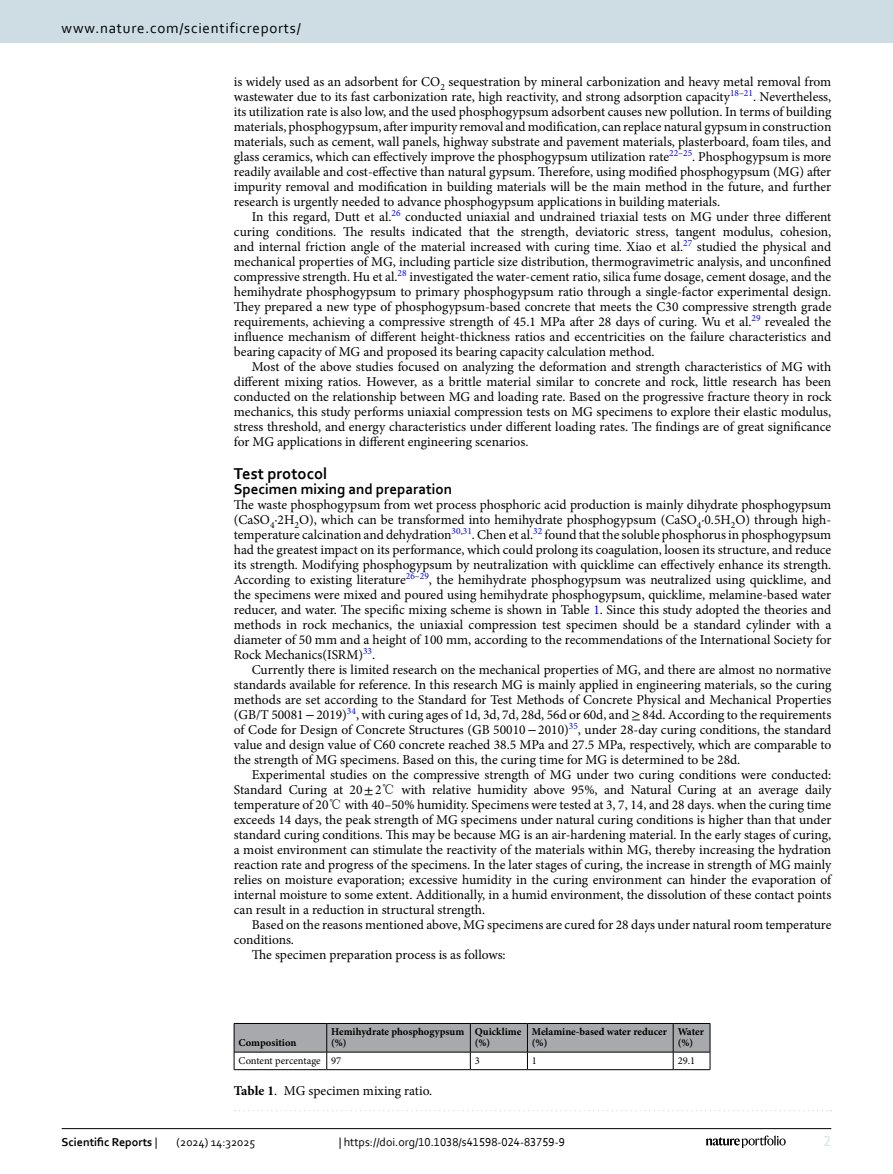
<style>
.page{position:relative;width:893px;height:1174px;background:#fff}
.page>*{position:absolute;margin:0;border:0;box-sizing:border-box;transform-origin:0 0}
.Head_1{font:700 16.5px "Corbel";color:#000}
.t1{font:15px "Corbel";letter-spacing:.05em;color:#000}
.Head_2_After_1{font:700 15px "Corbel";color:#000}
.t2{font:15px "Corbel";color:#d9e4eb}
.Body_Text_Indent{font:13.5px/15px "Minion Pro";color:#000;text-align:justify}
.Body_Text{font:13.5px/15px "Minion Pro";color:#000;text-align:justify}
.Table_Caption{font:13.5px "Minion Pro";color:#000}
.t3{font:12px "Corbel";color:#000}
.t4{font:700 12px "Corbel";color:#000}
.Table_Head{font:700 10.5px "Minion Pro";color:#000}
.Table_Body{font:10.5px "Minion Pro";color:#000}
.s1{color:#00f}
.s2{font-family:"STIX"}
.s3{font-family:"Sim Sun"}
.s4{font-weight:700}
.s5{font-weight:400}
</style>
<div class="page">
<hr style="left:327px;top:1069px;width:143px;height:1px;background:#000">
<hr style="left:470px;top:1069px;width:57px;height:1px;background:#000">
<hr style="left:527px;top:1069px;width:146px;height:1px;background:#000">
<svg style="left:234px;top:1023px;width:477px;height:46px"></svg>
<hr style="left:673px;top:1069px;width:37px;height:1px;background:#000">
<hr style="left:234px;top:1069px;width:93px;height:1px;background:#000">
<svg style="left:235px;top:1110px;width:597px;height:1px"></svg>
<hr style="left:62px;top:1128px;width:769px;height:1px;background:#000">
<svg style="left:706px;top:1135px;width:80px;height:12px"></svg>
<div style="left:0;top:0;width:893px;height:43px;background:#cedde4"></div>
<p class="t1" style="left:62px;top:18px;width:241px">www.nature.com/scientificreports/</p>
<p class="Body_Text_Indent" style="left:234px;top:74px;width:599px">is widely used as an adsorbent for CO<sub>2</sub> sequestration by mineral carbonization and heavy metal removal from wastewater due to its fast carbonization rate, high reactivity, and strong adsorption capacity<sup>18</sup><sup>–</sup><sup>21</sup>. Nevertheless, its utilization rate is also low, and the used phosphogypsum adsorbent causes new pollution. In terms of building materials, phosphogypsum, after impurity removal and modification, can replace natural gypsum in construction materials, such as cement, wall panels, highway substrate and pavement materials, plasterboard, foam tiles, and glass ceramics, which can effectively improve the phosphogypsum utilization rate<sup>22</sup><sup>–</sup><sup>25</sup>. Phosphogypsum is more readily available and cost-effective than natural gypsum. Therefore, using modified phosphogypsum (MG) after impurity removal and modification in building materials will be the main method in the future, and further research is urgently needed to advance phosphogypsum applications in building materials.</p>
<p class="Body_Text_Indent" style="left:234px;top:209px;width:599px;text-indent:18px">In this regard, Dutt et al.<sup>26</sup> conducted uniaxial and undrained triaxial tests on MG under three different curing conditions. The results indicated that the strength, deviatoric stress, tangent modulus, cohesion, and internal friction angle of the material increased with curing time. Xiao et al.<sup>27</sup> studied the physical and mechanical properties of MG, including particle size distribution, thermogravimetric analysis, and unconfined compressive strength. Hu et al.<sup>28</sup> investigated the water-cement ratio, silica fume dosage, cement dosage, and the hemihydrate phosphogypsum to primary phosphogypsum ratio through a single-factor experimental design.<br>They prepared a new type of phosphogypsum-based concrete that meets the C30 compressive strength grade requirements, achieving a compressive strength of 45.1 MPa after 28 days of curing. Wu et al.<sup>29</sup> revealed the influence mechanism of different height-thickness ratios and eccentricities on the failure characteristics and bearing capacity of MG and proposed its bearing capacity calculation method.</p>
<p class="Body_Text_Indent" style="left:234px;top:359px;width:599px;text-indent:18px">Most of the above studies focused on analyzing the deformation and strength characteristics of MG with different mixing ratios. However, as a brittle material similar to concrete and rock, little research has been conducted on the relationship between MG and loading rate. Based on the progressive fracture theory in rock mechanics, this study performs uniaxial compression tests on MG specimens to explore their elastic modulus, stress threshold, and energy characteristics under different loading rates. The findings are of great significance for MG applications in different engineering scenarios.</p>
<p class="Head_1" style="left:234px;top:463px;width:95px">Test protocol</p>
<p class="Head_2_After_1" style="left:234px;top:479px;width:220px">Specimen mixing and preparation</p>
<p class="Body_Text" style="left:234px;top:497px;width:599px">The waste phosphogypsum from wet process phosphoric acid production is mainly dihydrate phosphogypsum (CaSO<sub>4</sub>·2H<sub>2</sub>O), which can be transformed into hemihydrate phosphogypsum (CaSO<sub>4</sub>·0.5H<sub>2</sub>O) through high&shy;temperature calcination and dehydration<sup>30</sup><sup>,</sup><sup>31</sup>. Chen et al.<sup>32</sup> found that the soluble phosphorus in phosphogypsum had the greatest impact on its performance, which could prolong its coagulation, loosen its structure, and reduce its strength. Modifying phosphogypsum by neutralization with quicklime can effectively enhance its strength.<br>According to existing literature<sup>26</sup><sup>–</sup><sup>29</sup>, the hemihydrate phosphogypsum was neutralized using quicklime, and the specimens were mixed and poured using hemihydrate phosphogypsum, quicklime, melamine-based water reducer, and water. The specific mixing scheme is shown in Table <span class="s1">1</span>. Since this study adopted the theories and methods in rock mechanics, the uniaxial compression test specimen should be a standard cylinder with a diameter of 50 mm and a height of 100 mm, according to the recommendations of the International Society for Rock Mechanics(ISRM)<sup>33</sup>.</p>
<p class="Body_Text_Indent" style="left:234px;top:662px;width:599px;text-indent:18px">Currently there is limited research on the mechanical properties of MG, and there are almost no normative standards available for reference. In this research MG is mainly applied in engineering materials, so the curing methods are set according to the Standard for Test Methods of Concrete Physical and Mechanical Properties (GB/T 50081<span class="s2">−</span>2019)<sup>34</sup>, with curing ages of 1d, 3d, 7d, 28d, 56d or 60d, and <span class="s2">≥</span>84d. According to the requirements of Code for Design of Concrete Structures (GB 50010<span class="s2">−</span>2010)<sup>35</sup>, under 28-day curing conditions, the standard value and design value of C60 concrete reached 38.5 MPa and 27.5 MPa, respectively, which are comparable to the strength of MG specimens. Based on this, the curing time for MG is determined to be 28d.</p>
<p class="Body_Text_Indent" style="left:234px;top:767px;width:599px;text-indent:18px">Experimental studies on the compressive strength of MG under two curing conditions were conducted:<br>Standard Curing at 20<span class="s2">±</span>2<span class="s3">℃</span> with relative humidity above 95%, and Natural Curing at an average daily temperature of 20<span class="s3">℃</span> with 40–50% humidity. Specimens were tested at 3, 7, 14, and 28 days. when the curing time exceeds 14 days, the peak strength of MG specimens under natural curing conditions is higher than that under standard curing conditions. This may be because MG is an air-hardening material. In the early stages of curing, a moist environment can stimulate the reactivity of the materials within MG, thereby increasing the hydration reaction rate and progress of the specimens. In the later stages of curing, the increase in strength of MG mainly relies on moisture evaporation; excessive humidity in the curing environment can hinder the evaporation of internal moisture to some extent. Additionally, in a humid environment, the dissolution of these contact points can result in a reduction in structural strength.</p>
<p class="Body_Text_Indent" style="left:234px;top:917px;width:599px;text-indent:18px">Based on the reasons mentioned above, MG specimens are cured for 28 days under natural room temperature conditions.</p>
<p class="Body_Text_Indent" style="left:252px;top:947px;width:255px">The specimen preparation process is as follows:</p>
<p class="Table_Head" style="left:239px;top:1035px;width:59px">Composition</p>
<p class="Table_Head" style="left:331px;top:1024px;width:134px">Hemihydrate phosphogypsum</p>
<p class="Table_Head" style="left:331px;top:1035px;width:17px">(%)</p>
<p class="Table_Head" style="left:475px;top:1024px;width:48px">Quicklime</p>
<p class="Table_Head" style="left:475px;top:1035px;width:17px">(%)</p>
<p class="Table_Head" style="left:532px;top:1024px;width:137px">Melamine-based water reducer</p>
<p class="Table_Head" style="left:532px;top:1035px;width:17px">(%)</p>
<p class="Table_Head" style="left:678px;top:1024px;width:28px">Water</p>
<p class="Table_Head" style="left:678px;top:1035px;width:17px">(%)</p>
<p class="Table_Body" style="left:239px;top:1053px;width:84px">Content percentage</p>
<p class="Table_Body" style="left:331px;top:1053px;width:12px">97</p>
<p class="Table_Body" style="left:475px;top:1053px;width:7px">3</p>
<p class="Table_Body" style="left:532px;top:1053px;width:7px">1</p>
<p class="Table_Body" style="left:678px;top:1053px;width:19px">29.1</p>
<p class="Table_Caption" style="left:234px;top:1082px;width:200px"><span class="s4">Table 1</span>. MG specimen mixing ratio.</p>
<p class="t4" style="left:62px;top:1134px;width:97px">Scientific Reports <span class="s5">|</span></p>
<p class="t3" style="left:177px;top:1134px;width:80px">(2024) 14:32025</p>
<p class="t3" style="left:339px;top:1134px;width:228px">| https://doi.org/10.1038/s41598-024-83759-9</p>
<p class="t2" style="left:824px;top:1132px;width:9px">2</p>
</div>
